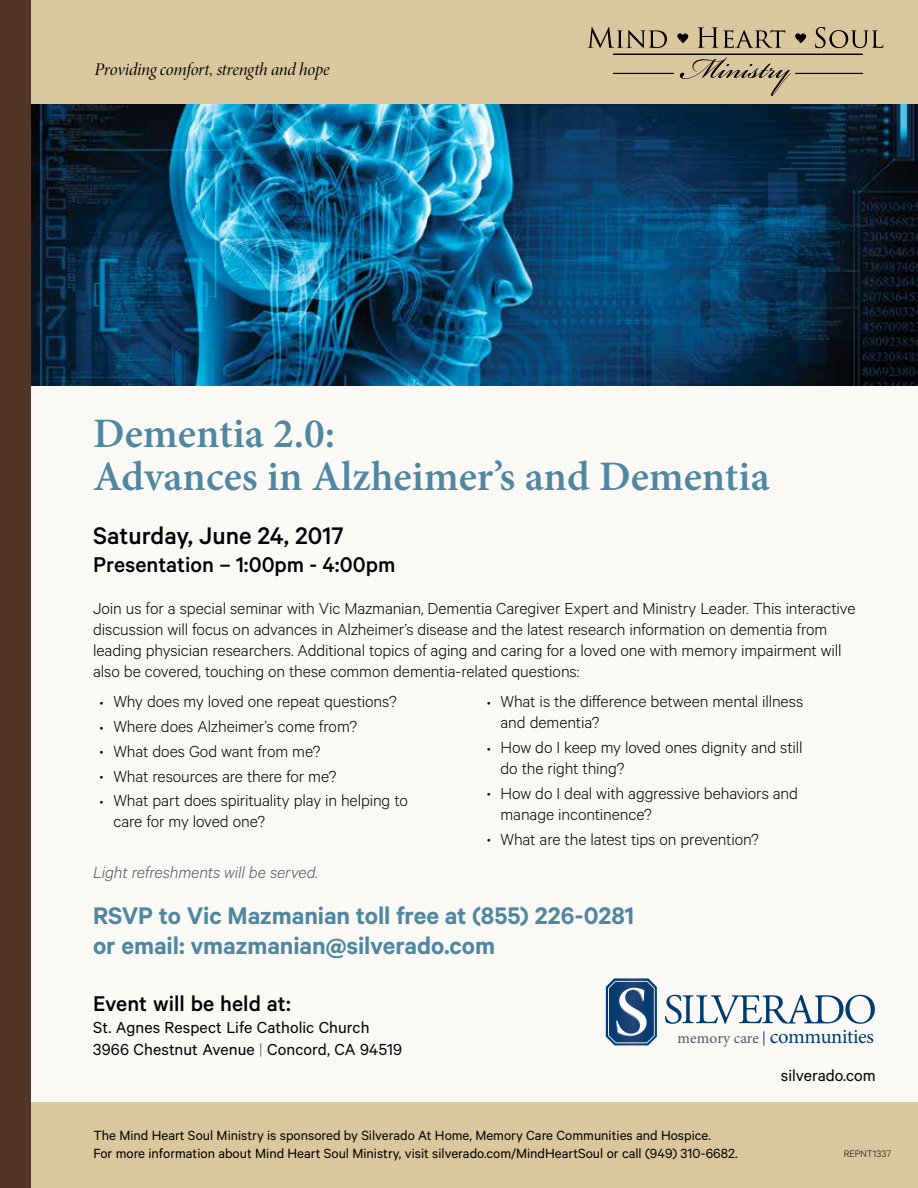
<style>
.page{position:relative;width:918px;height:1188px;background:#fff}
.page>*{position:absolute;margin:0;border:0;box-sizing:border-box;transform-origin:0 0}
.t1{font:600 42px/43.5px "Minion Pro";color:#4f86a0}
.t2{font:600 27px/30px "Calibre";letter-spacing:-.005em;color:#4f86a0}
.t3{font:500 27px "Calibre";color:#000}
.t4{font:500 24px "Calibre";color:#000}
.t5{font:20.4px "Minion Pro";letter-spacing:-.02em;color:#003a6f}
.t6{font:300 18px/21px "Calibre";letter-spacing:-.005em;color:#000}
.t7{font:18px/21.6px "Calibre";letter-spacing:.005em;color:#000}
.t8{font:18px "Minion Pro It Disp";letter-spacing:-.015em;color:#000}
.t9{font:italic 300 18px "Calibre";letter-spacing:-.005em;color:#55565a}
.t10{font:15px/18px "Calibre";color:#000}
.t11{font:300 10.5px "Calibre";letter-spacing:.01em;color:#000}
.s1{font-size:10.5px}
.s2{font-weight:100}
.s3{font-size:15.3px;color:#55565a}
.s4{font-size:14.4px}
</style>
<div class="page">
<div style="left:0;top:381px;width:918px;height:722px;background:#fbf9f5"></div>
<svg style="left:606px;top:978px;width:51px;height:67px"></svg>
<svg style="left:665px;top:995px;width:210px;height:29px"></svg>
<img style="left:31px;top:104px;width:887px;height:282px">
<div style="left:0;top:0;width:918px;height:104px;background:#dbc79d"></div>
<div style="left:0;top:1103px;width:918px;height:85px;background:#dbc79d"></div>
<div style="left:0;top:0;width:31px;height:1188px;background:#513628"></div>
<svg style="left:588px;top:27px;width:79px;height:21px"></svg>
<svg style="left:697px;top:27px;width:88px;height:21px"></svg>
<svg style="left:815px;top:27px;width:68px;height:21px"></svg>
<svg style="left:680px;top:57px;width:111px;height:39px"></svg>
<svg style="left:677px;top:33px;width:11px;height:10px"></svg>
<svg style="left:795px;top:33px;width:11px;height:10px"></svg>
<hr style="left:613px;top:54px;width:249px;height:1px;background:#000">
<hr style="left:613px;top:73px;width:61px;height:1px;background:#000">
<hr style="left:795px;top:73px;width:68px;height:1px;background:#000">
<p class="t8" style="left:95px;top:59px;width:237px">Providing comfort, strength and hope</p>
<h1 class="t1" style="left:93px;top:411px;width:678px">Dementia 2.0:<br>Advances in Alzheimer’s and Dementia</h1>
<h2 class="t3" style="left:93px;top:519px;width:252px">Saturday, June 24, 2017</h2>
<h3 class="t4" style="left:93px;top:551px;width:304px">Presentation – 1:00pm - 4:00pm</h3>
<p class="t6" style="left:93px;top:597px;width:764px">Join us for a special seminar with Vic Mazmanian, Dementia Caregiver Expert and Ministry Leader. This interactive discussion will focus on advances in Alzheimer’s disease and the latest research information on dementia from leading physician researchers. Additional topics of aging and caring for a loved one with memory impairment will also be covered, touching on these common dementia-related questions:</p>
<p class="t6" style="left:100px;top:690px;width:298px"><span class="s1">•</span> Why does my loved one repeat questions?</p>
<p class="t6" style="left:100px;top:715px;width:259px"><span class="s1">•</span> Where does Alzheimer’s come from?</p>
<p class="t6" style="left:100px;top:740px;width:222px"><span class="s1">•</span> What does God want from me?</p>
<p class="t6" style="left:100px;top:765px;width:238px"><span class="s1">•</span> What resources are there for me?</p>
<p class="t6" style="left:113px;top:789px;width:296px;text-indent:-14px"><span class="s1">•</span> What part does spirituality play in helping to care for my loved one?</p>
<p class="t6" style="left:501px;top:690px;width:304px;text-indent:-14px"><span class="s1">•</span> What is the difference between mental illness and dementia?</p>
<p class="t6" style="left:501px;top:736px;width:303px;text-indent:-14px"><span class="s1">•</span> How do I keep my loved ones dignity and still do the right thing?</p>
<p class="t6" style="left:501px;top:782px;width:299px;text-indent:-14px"><span class="s1">•</span> How do I deal with aggressive behaviors and manage incontinence?</p>
<p class="t6" style="left:487px;top:828px;width:273px"><span class="s1">•</span> What are the latest tips on prevention?</p>
<p class="t9" style="left:93px;top:862px;width:226px">Light refreshments will be served.</p>
<h2 class="t2" style="left:93px;top:900px;width:543px">RSVP to Vic Mazmanian toll free at (855) 226-0281 or email: vmazmanian@silverado.com</h2>
<h3 class="t4" style="left:93px;top:990px;width:199px">Event will be held at:</h3>
<p class="t7" style="left:93px;top:1016px;width:311px">St. Agnes Respect Life Catholic Church<br>3966 Chestnut Avenue <span class="s2">|</span> Concord, CA 94519</p>
<p class="t5" style="left:677px;top:1023px;width:198px"><span class="s3">memory care</span> <span class="s4">|</span> communities</p>
<p class="t10" style="left:93px;top:1126px;width:646px">The Mind Heart Soul Ministry is sponsored by Silverado At Home, Memory Care Communities and Hospice.<br>For more information about Mind Heart Soul Ministry, visit silverado.com/MindHeartSoul or call (949) 310-6682.</p>
<p class="t7" style="left:781px;top:1064px;width:96px">silverado.com</p>
<p class="t11" style="left:844px;top:1147px;width:49px">REPNT1337</p>
</div>
